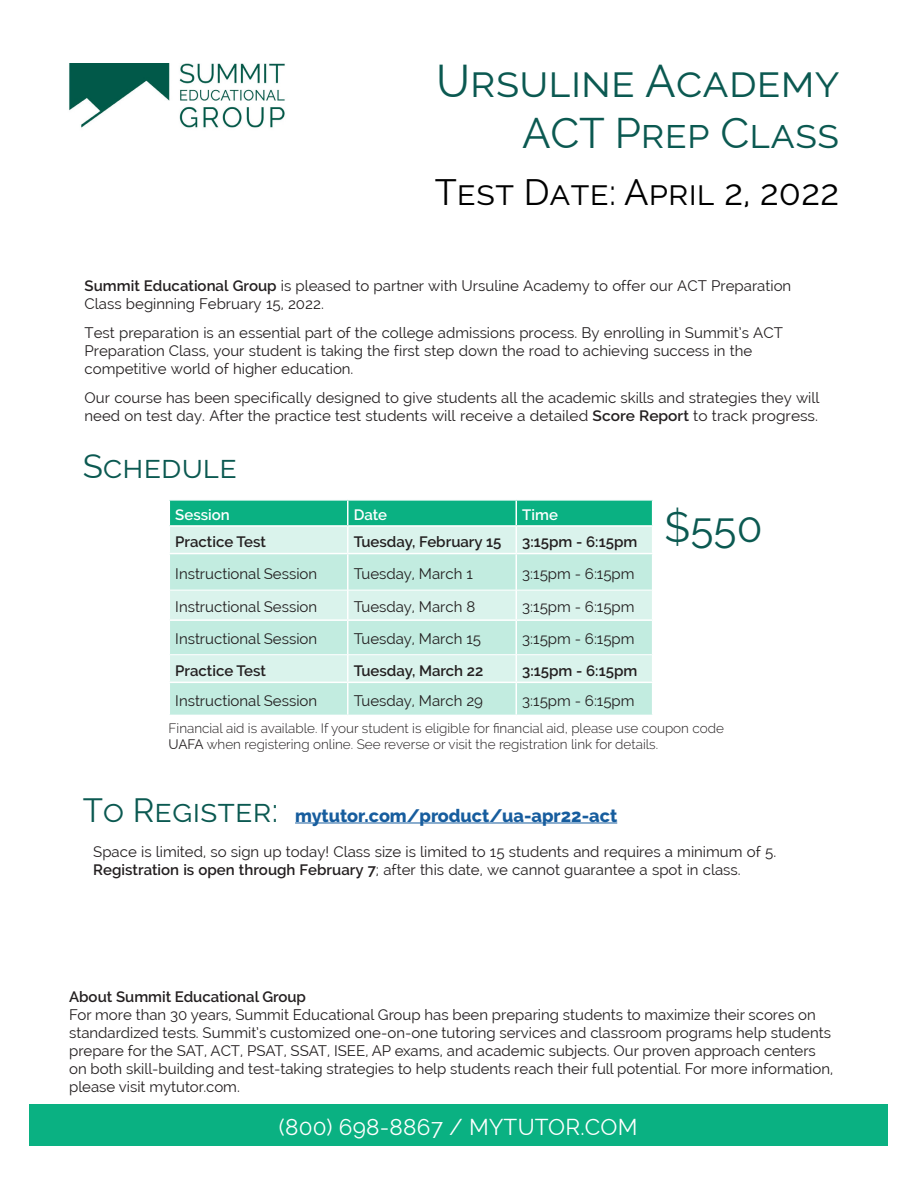
<style>
.page{position:relative;width:918px;height:1188px;background:#fff}
.page>*{position:absolute;margin:0;border:0;box-sizing:border-box;transform-origin:0 0}
.t1{font:45px "Raleway";color:#0b5951}
.t2{font:42px "Raleway";color:#0b5951}
.t3{font:36px "Raleway";color:#000}
.t4{font:33px "Raleway";color:#0b5951}
.section_head_green{font:22.5px "Raleway";letter-spacing:.01em;color:#fff}
.t5{font:800 18px "Raleway";color:#175d9e}
.t6{font:15px/18px "Raleway";color:#231f20}
.t7{font:600 15px "Raleway";color:#231f20}
.t8{font:600 15px "Raleway";color:#fff}
.t9{font:300 13.5px/16.2px "Raleway";color:#231f20}
.s1{font-weight:600}
.s2{font-weight:400}
.s3{font-weight:400;font-size:33px;color:#0b5951}
</style>
<div class="page">
<svg style="left:170px;top:554px;width:482px;height:161px;background:#cbeee4"></svg>
<svg style="left:169px;top:500px;width:484px;height:53px;background:#7cd5bc"></svg>
<hr style="left:347px;top:554px;width:2px;height:36px;background:#fff">
<hr style="left:516px;top:554px;width:1px;height:36px;background:#fff">
<hr style="left:347px;top:590px;width:2px;height:29px;background:#fff">
<svg style="left:516px;top:591px;width:1px;height:28px"></svg>
<hr style="left:169px;top:619px;width:179px;height:2px;background:#fff">
<hr style="left:348px;top:619px;width:168px;height:2px;background:#fff">
<hr style="left:347px;top:621px;width:2px;height:34px;background:#fff">
<hr style="left:516px;top:619px;width:137px;height:2px;background:#fff">
<hr style="left:516px;top:621px;width:1px;height:34px;background:#fff">
<hr style="left:347px;top:655px;width:2px;height:27px;background:#fff">
<svg style="left:516px;top:655px;width:1px;height:27px"></svg>
<hr style="left:169px;top:682px;width:179px;height:1px;background:#fff">
<hr style="left:348px;top:682px;width:168px;height:1px;background:#fff">
<hr style="left:347px;top:683px;width:2px;height:32px;background:#fff">
<hr style="left:516px;top:682px;width:137px;height:1px;background:#fff">
<hr style="left:516px;top:683px;width:1px;height:32px;background:#fff">
<hr style="left:170px;top:590px;width:178px;height:1px;background:#fff">
<hr style="left:348px;top:590px;width:168px;height:1px;background:#fff">
<hr style="left:516px;top:590px;width:136px;height:1px;background:#fff">
<hr style="left:170px;top:654px;width:178px;height:1px;background:#fff">
<hr style="left:348px;top:654px;width:168px;height:1px;background:#fff">
<hr style="left:516px;top:654px;width:136px;height:1px;background:#fff">
<hr style="left:295px;top:823px;width:322px;height:1px;background:#175d9e">
<div style="left:29px;top:1104px;width:859px;height:41px;background:#0ab182"></div>
<img style="left:69px;top:63px;width:216px;height:65px">
<p class="t1" style="left:436px;top:56px;width:405px">Ursuline Academy</p>
<p class="t2" style="left:522px;top:109px;width:319px">ACT Prep Class</p>
<p class="t3" style="left:435px;top:171px;width:406px">Test Date: April 2, 2022</p>
<p class="t6" style="left:85px;top:277px;width:708px"><span class="s1">Summit Educational Group</span> is pleased to partner with Ursuline Academy to offer our ACT Preparation<br>Class beginning February 15, 2022.</p>
<p class="t6" style="left:85px;top:324px;width:700px">Test preparation is an essential part of the college admissions process. By enrolling in Summit’s ACT<br>Preparation Class, your student is taking the first step down the road to achieving success in the competitive world of higher education.</p>
<p class="t6" style="left:85px;top:388px;width:736px">Our course has been specifically designed to give students all the academic skills and strategies they will need on test day. After the practice test students will receive a detailed <span class="s1">Score Report</span> to track progress.</p>
<p class="t4" style="left:83px;top:447px;width:156px">Schedule</p>
<p class="t2" style="left:664px;top:503px;width:100px">$550</p>
<p class="t8" style="left:175px;top:506px;width:56px">Session</p>
<p class="t8" style="left:354px;top:506px;width:35px">Date</p>
<p class="t8" style="left:522px;top:506px;width:37px">Time</p>
<p class="t7" style="left:175px;top:533px;width:92px">Practice Test</p>
<p class="t7" style="left:354px;top:533px;width:149px">Tuesday, February 15</p>
<p class="t7" style="left:522px;top:533px;width:117px">3:15pm - 6:15pm</p>
<p class="t6" style="left:175px;top:565px;width:143px">Instructional Session</p>
<p class="t6" style="left:354px;top:565px;width:120px">Tuesday, March 1</p>
<p class="t6" style="left:522px;top:565px;width:114px">3:15pm - 6:15pm</p>
<p class="t6" style="left:175px;top:598px;width:143px">Instructional Session</p>
<p class="t6" style="left:354px;top:598px;width:123px">Tuesday, March 8</p>
<p class="t6" style="left:522px;top:598px;width:114px">3:15pm - 6:15pm</p>
<p class="t6" style="left:175px;top:630px;width:143px">Instructional Session</p>
<p class="t6" style="left:354px;top:630px;width:129px">Tuesday, March 15</p>
<p class="t6" style="left:522px;top:630px;width:114px">3:15pm - 6:15pm</p>
<p class="t7" style="left:175px;top:662px;width:92px">Practice Test</p>
<p class="t7" style="left:354px;top:662px;width:131px">Tuesday, March 22</p>
<p class="t7" style="left:522px;top:662px;width:117px">3:15pm - 6:15pm</p>
<p class="t6" style="left:175px;top:692px;width:143px">Instructional Session</p>
<p class="t6" style="left:354px;top:692px;width:131px">Tuesday, March 29</p>
<p class="t6" style="left:522px;top:692px;width:114px">3:15pm - 6:15pm</p>
<p class="t9" style="left:169px;top:720px;width:557px">Financial aid is available. If your student is eligible for financial aid, please use coupon code<br><span class="s2">UAFA</span> when registering online. See reverse or visit the registration link for details.</p>
<p class="t5" style="left:83px;top:805px;width:536px"><span class="s3">To Register:</span> mytutor.com/product/ua-apr22-act</p>
<p class="t6" style="left:93px;top:843px;width:684px">Space is limited, so sign up today! Class size is limited to 15 students and requires a minimum of 5.</p>
<p class="t6" style="left:93px;top:861px;width:649px"><span class="s1">Registration is open through February 7</span>; after this date, we cannot guarantee a spot in class.</p>
<p class="t7" style="left:69px;top:988px;width:238px">About Summit Educational Group</p>
<p class="t6" style="left:69px;top:1006px;width:766px">For more than 30 years, Summit Educational Group has been preparing students to maximize their scores on standardized tests. Summit’s customized one-on-one tutoring services and classroom programs help students prepare for the SAT, ACT, PSAT, SSAT, ISEE, AP exams, and academic subjects. Our proven approach centers on both skill-building and test-taking strategies to help students reach their full potential. For more information, please visit mytutor.com.</p>
<p class="section_head_green" style="left:279px;top:1114px;width:360px">(800) 698-8867 / MYTUTOR.COM</p>
</div>
